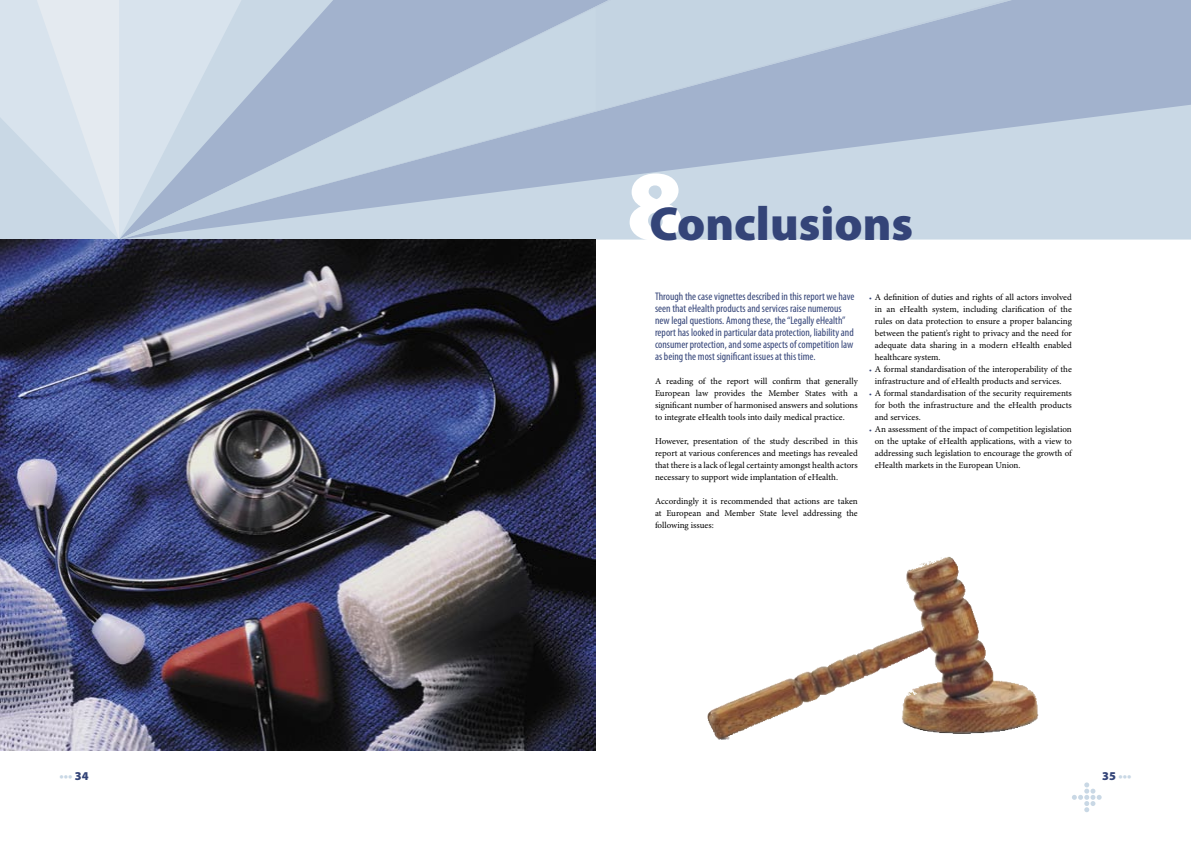
<style>
.page{position:relative;width:1191px;height:842px;background:#fff}
.page>*{position:absolute;margin:0;border:0;box-sizing:border-box;transform-origin:0 0}
.t1{font:900 48px "Myriad Pro";color:#344478}
.t2{font:900 12px "Myriad Pro";color:#c9d8e5}
.t3{font:condensed 11px/12px "Myriad Pro";color:#344478}
.t4{font:9px/12px "Minion Pro";color:#000;text-align:justify}
.t5{font:7px "Minion Pro";color:#344478}
.s1{font-size:100px;color:#fff}
.s2{color:#344478}
</style>
<div class="page">
<svg style="left:1012px;top:0;width:179px;height:240px;background:#b6c5d9"></svg>
<svg style="left:0;top:0;width:33px;height:240px;background:#d0dde8"></svg>
<svg style="left:119px;top:0;width:885px;height:240px;background:#b8c7da"></svg>
<svg style="left:33px;top:0;width:86px;height:240px;background:#dae3ec"></svg>
<svg style="left:119px;top:8px;width:476px;height:232px;background:#b9c8da"></svg>
<svg style="left:1072px;top:782px;width:29px;height:30px"></svg>
<img style="left:0;top:240px;width:595px;height:511px">
<img style="left:901px;top:557px;width:137px;height:177px">
<h1 class="t1" style="left:626px;top:196px;width:288px"><span class="s1">8</span>Conclusions</h1>
<p class="t3" style="left:655px;top:290px;width:201px">Through the case vignettes described in this report we have seen that eHealth products and services raise numerous new legal questions. Among these, the “Legally eHealth” report has looked in particular data protection, liability and consumer protection, and some aspects of competition law as being the most significant issues at this time.</p>
<p class="t4" style="left:655px;top:375px;width:204px">A reading of the report will confirm that generally European law provides the Member States with a significant number of harmonised answers and solutions to integrate eHealth tools into daily medical practice.</p>
<p class="t4" style="left:655px;top:435px;width:204px">However, presentation of the study described in this report at various conferences and meetings has revealed that there is a lack of legal certainty amongst health actors necessary to support wide implantation of eHealth.</p>
<p class="t4" style="left:655px;top:495px;width:204px">Accordingly it is recommended that actions are taken at European and Member State level addressing the following issues:</p>
<p class="t4" style="left:874px;top:291px;width:199px;text-align:left">A definition of duties and rights of all actors involved in an eHealth system, including clarification of the rules on data protection to ensure a proper balancing between the patient’s right to privacy and the need for adequate data sharing in a modern eHealth enabled healthcare system.<br>A formal standardisation of the interoperability of the infrastructure and of eHealth products and services.<br>A formal standardisation of the security requirements for both the infrastructure and the eHealth products and services.<br>An assessment of the impact of competition legislation on the uptake of eHealth applications, with a view to addressing such legislation to encourage the growth of eHealth markets in the European Union.</p>
<p class="t5" style="left:869px;top:293px;width:4px">•</p>
<p class="t5" style="left:869px;top:365px;width:4px">•</p>
<p class="t5" style="left:869px;top:389px;width:4px">•</p>
<p class="t5" style="left:869px;top:425px;width:4px">•</p>
<h2 class="t2" style="left:60px;top:769px;width:31px">••• <span class="s2">34</span></h2>
<h2 class="t2" style="left:1102px;top:769px;width:31px"><span class="s2">35</span> •••</h2>
</div>
